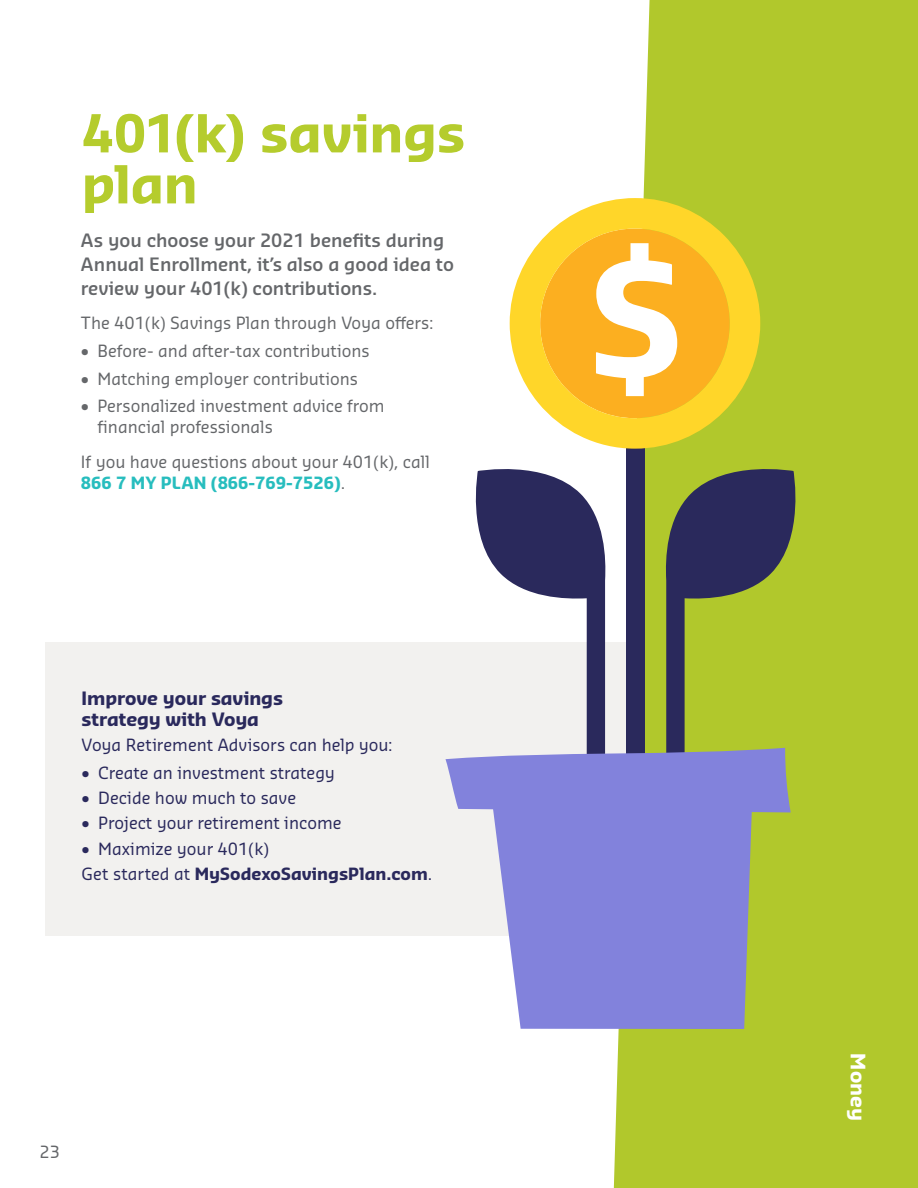
<style>
.page{position:relative;width:918px;height:1188px;background:#fff}
.page>*{position:absolute;margin:0;border:0;box-sizing:border-box;transform-origin:0 0}
.t1{font:700 154.2px "Sansa Pro";color:#fff}
.t2{font:700 51px/51px "Sansa Pro";letter-spacing:-.005em;color:#b5cc2d}
.t3{font:700 19.5px "Sansa Pro";color:#fff}
.t4{font:600 18px/24px "Sansa Pro";color:#65676a}
.t5{font:700 18px/21px "Sansa Pro";letter-spacing:-.005em;color:#2a295c}
.t6{font:16.5px/21px "Sansa Pro";color:#65676a}
.t7{font:16.5px/25.3px "Sansa Pro";color:#2a295c}
.s1{font-weight:700;color:#27bdbe}
.s2{font-weight:700}
</style>
<div class="page">
<div style="left:46px;top:642px;width:656px;height:294px;background:#f2f1ef"></div>
<svg style="left:614px;top:0;width:216px;height:1188px;background:#b6cb3c"></svg>
<div style="left:627px;top:435px;width:18px;height:339px;background:#2a295c"></div>
<svg style="left:665px;top:459px;width:140px;height:315px;background:#818f3d"></svg>
<svg style="left:475px;top:469px;width:131px;height:279px"></svg>
<svg style="left:510px;top:198px;width:250px;height:251px;background:#f5c73e"></svg>
<svg style="left:493px;top:812px;width:259px;height:217px;background:#8a8add"></svg>
<svg style="left:446px;top:748px;width:345px;height:64px;background:#8b8bd7"></svg>
<div style="left:830px;top:0;width:88px;height:1188px;background:#b1c82c"></div>
<h2 class="t2" style="left:82px;top:108px;width:385px">401(k) savings plan</h2>
<p class="t4" style="left:81px;top:228px;width:375px">As you choose your 2021 benefits during<br>Annual Enrollment, it’s also a good idea to review your 401(k) contributions.</p>
<p class="t6" style="left:81px;top:312px;width:354px">The 401(k) Savings Plan through Voya offers:</p>
<p class="t6" style="left:81px;top:340px;width:290px">• Before- and after-tax contributions</p>
<p class="t6" style="left:81px;top:368px;width:279px">• Matching employer contributions</p>
<p class="t6" style="left:97px;top:396px;width:289px;text-indent:-16px">• Personalized investment advice from financial professionals</p>
<p class="t6" style="left:81px;top:451px;width:351px">If you have questions about your 401(k), call<br><span class="s1">866 7 MY PLAN (866-769-7526)</span>.</p>
<p class="t5" style="left:82px;top:687px;width:203px">Improve your savings strategy with Voya</p>
<p class="t7" style="left:82px;top:732px;width:313px">Voya Retirement Advisors can help you:</p>
<p class="t7" style="left:82px;top:760px;width:255px">• Create an investment strategy</p>
<p class="t7" style="left:82px;top:785px;width:216px">• Decide how much to save</p>
<p class="t7" style="left:82px;top:810px;width:262px">• Project your retirement income</p>
<p class="t7" style="left:82px;top:836px;width:352px">• Maximize your 401(k)<br>Get started at <span class="s2">MySodexoSavingsPlan.com</span>.</p>
<p class="t6" style="left:39px;top:1141px;width:22px">23</p>
<h1 class="t1" style="left:588px;top:213px;width:98px">$</h1>
<p class="t3" style="left:872px;top:1053px;width:69px;rotate:90deg">Money</p>
</div>
